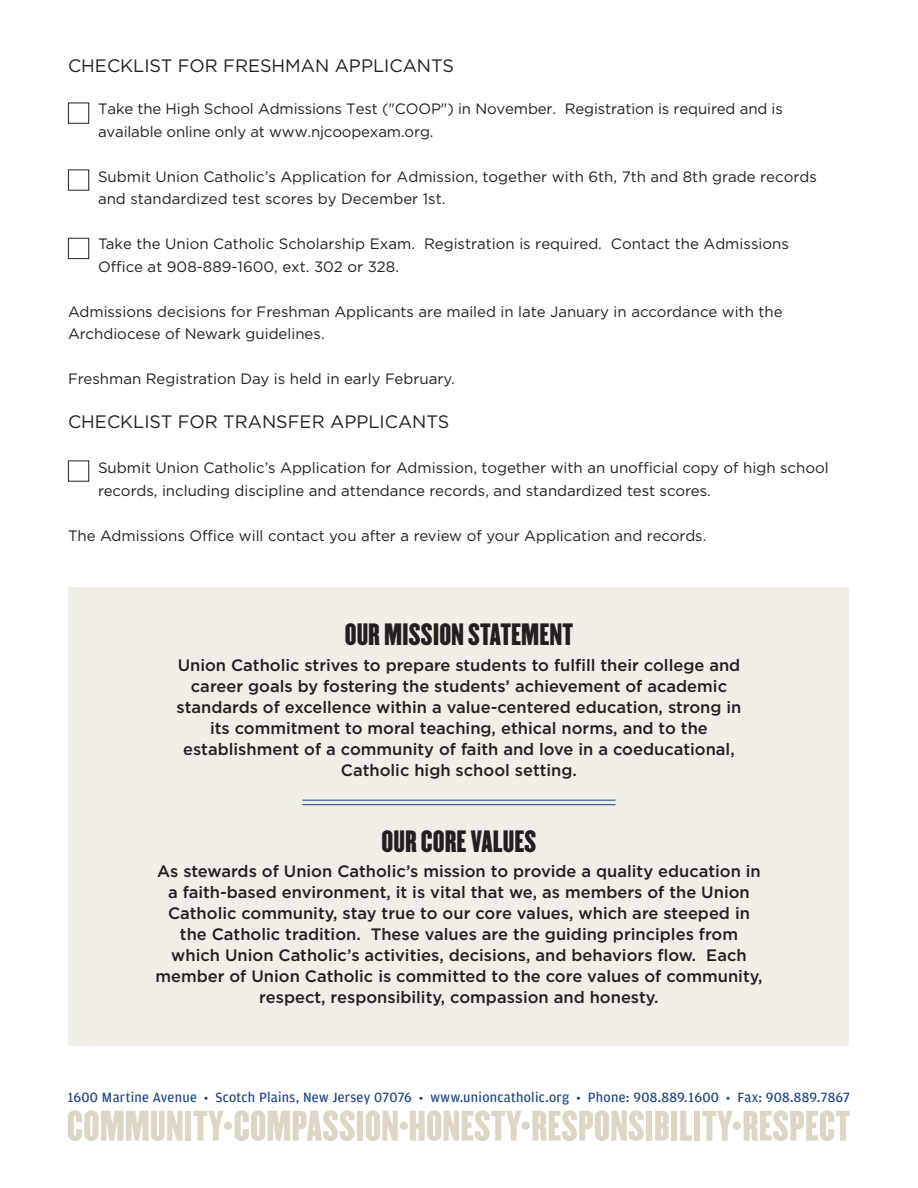
<style>
.page{position:relative;width:918px;height:1188px;background:#fff}
.page>*{position:absolute;margin:0;border:0;box-sizing:border-box;transform-origin:0 0}
.t1{font:27px "Champion HTF Lightweight";color:#231f20}
.t2{font:18px "Gotham";color:#231f20}
.t3{font:500 16.5px/21px "Gotham";color:#231f20;text-align:center}
.t4{font:15px/22.5px "Gotham";color:#231f20}
.t5{font:14.25px "Amplitude";letter-spacing:.02em;color:#16407e}
.s1{font-family:"Myriad Pro"}
</style>
<div class="page">
<div style="left:68px;top:587px;width:781px;height:459px;background:#f1eee7"></div>
<hr style="left:302px;top:800px;width:314px;height:1px;background:#16407e">
<hr style="left:302px;top:804px;width:314px;height:1px;background:#16407e">
<div style="left:68px;top:103px;width:21px;height:21px;border:1px solid #231f20"></div>
<div style="left:68px;top:170px;width:21px;height:21px;border:1px solid #231f20"></div>
<div style="left:68px;top:238px;width:21px;height:21px;border:1px solid #231f20"></div>
<div style="left:68px;top:460px;width:21px;height:22px;border:1px solid #231f20"></div>
<svg style="left:68px;top:1110px;width:114px;height:31px"></svg>
<div style="left:185px;top:1111px;width:6px;height:30px;background:#ded6c5"></div>
<svg style="left:193px;top:1111px;width:31px;height:30px"></svg>
<div style="left:224px;top:1122px;width:8px;height:8px;background:#ded6c5;border-radius:50%"></div>
<svg style="left:235px;top:1110px;width:120px;height:31px"></svg>
<div style="left:357px;top:1111px;width:6px;height:30px;background:#ded6c5"></div>
<svg style="left:366px;top:1110px;width:32px;height:31px"></svg>
<div style="left:400px;top:1122px;width:8px;height:8px;background:#ded6c5;border-radius:50%"></div>
<svg style="left:410px;top:1110px;width:111px;height:31px"></svg>
<div style="left:521px;top:1122px;width:9px;height:8px;background:#ded6c5;border-radius:50%"></div>
<svg style="left:532px;top:1110px;width:112px;height:31px"></svg>
<div style="left:646px;top:1111px;width:6px;height:30px;background:#ded6c5"></div>
<svg style="left:655px;top:1111px;width:14px;height:30px"></svg>
<div style="left:671px;top:1111px;width:6px;height:30px;background:#ded6c5"></div>
<svg style="left:680px;top:1111px;width:12px;height:30px"></svg>
<div style="left:694px;top:1111px;width:6px;height:30px;background:#ded6c5"></div>
<svg style="left:702px;top:1111px;width:31px;height:30px"></svg>
<div style="left:733px;top:1122px;width:8px;height:8px;background:#ded6c5;border-radius:50%"></div>
<svg style="left:744px;top:1110px;width:106px;height:31px"></svg>
<p class="t2" style="left:68px;top:55px;width:388px">CHECKLIST FOR FRESHMAN APPLICANTS</p>
<p class="t4" style="left:98px;top:97px;width:686px">Take the High School Admissions Test ("COOP") in November. Registration is required and is available online only at www.njcoopexam.org.</p>
<p class="t4" style="left:98px;top:165px;width:720px">Submit Union Catholic’s Application for Admission, together with 6th, 7th and 8th grade records and standardized test scores by December 1st.</p>
<p class="t4" style="left:98px;top:232px;width:692px">Take the Union Catholic Scholarship Exam. Registration is required. Contact the Admissions<br>Office at 908-889-1600, ext. 302 or 328.</p>
<p class="t4" style="left:68px;top:300px;width:716px">Admissions decisions for Freshman Applicants are mailed in late January in accordance with the<br>Archdiocese of Newark guidelines.</p>
<p class="t4" style="left:68px;top:367px;width:388px">Freshman Registration Day is held in early February.</p>
<p class="t2" style="left:68px;top:412px;width:383px">CHECKLIST FOR TRANSFER APPLICANTS</p>
<p class="t4" style="left:98px;top:456px;width:732px">Submit Union Catholic’s Application for Admission, together with an unofficial copy of high school records, including discipline and attendance records, and standardized test scores.</p>
<p class="t4" style="left:68px;top:524px;width:640px">The Admissions Office will contact you after a review of your Application and records.</p>
<p class="t1" style="left:345px;top:616px;width:230px">OUR MISSION STATEMENT</p>
<p class="t3" style="left:178px;top:654px;width:564px">Union Catholic strives to prepare students to fulfill their college and</p>
<p class="t3" style="left:191px;top:675px;width:538px">career goals by fostering the students’ achievement of academic</p>
<p class="t3" style="left:177px;top:696px;width:566px">standards of excellence within a value-centered education, strong in</p>
<p class="t3" style="left:210px;top:717px;width:499px">its commitment to moral teaching, ethical norms, and to the</p>
<p class="t3" style="left:183px;top:738px;width:553px">establishment of a community of faith and love in a coeducational,</p>
<p class="t3" style="left:341px;top:759px;width:238px">Catholic high school setting.</p>
<p class="t1" style="left:382px;top:823px;width:156px">OUR CORE VALUES</p>
<p class="t3" style="left:157px;top:861px;width:605px">As stewards of Union Catholic’s mission to provide a quality education in</p>
<p class="t3" style="left:168px;top:882px;width:583px">a faith-based environment, it is vital that we, as members of the Union</p>
<p class="t3" style="left:168px;top:903px;width:583px">Catholic community, stay true to our core values, which are steeped in</p>
<p class="t3" style="left:180px;top:924px;width:560px">the Catholic tradition. These values are the guiding principles from</p>
<p class="t3" style="left:171px;top:945px;width:577px">which Union Catholic’s activities, decisions, and behaviors flow. Each</p>
<p class="t3" style="left:155px;top:966px;width:609px">member of Union Catholic is committed to the core values of community, respect, responsibility, compassion and honesty.</p>
<p class="t5" style="left:68px;top:1089px;width:784px">1600 Martine Avenue <span class="s1">•</span> Scotch Plains, New Jersey 07076 <span class="s1">•</span> www.unioncatholic.org <span class="s1">•</span> Phone: 908.889.1600 <span class="s1">•</span> Fax: 908.889.7867</p>
</div>
